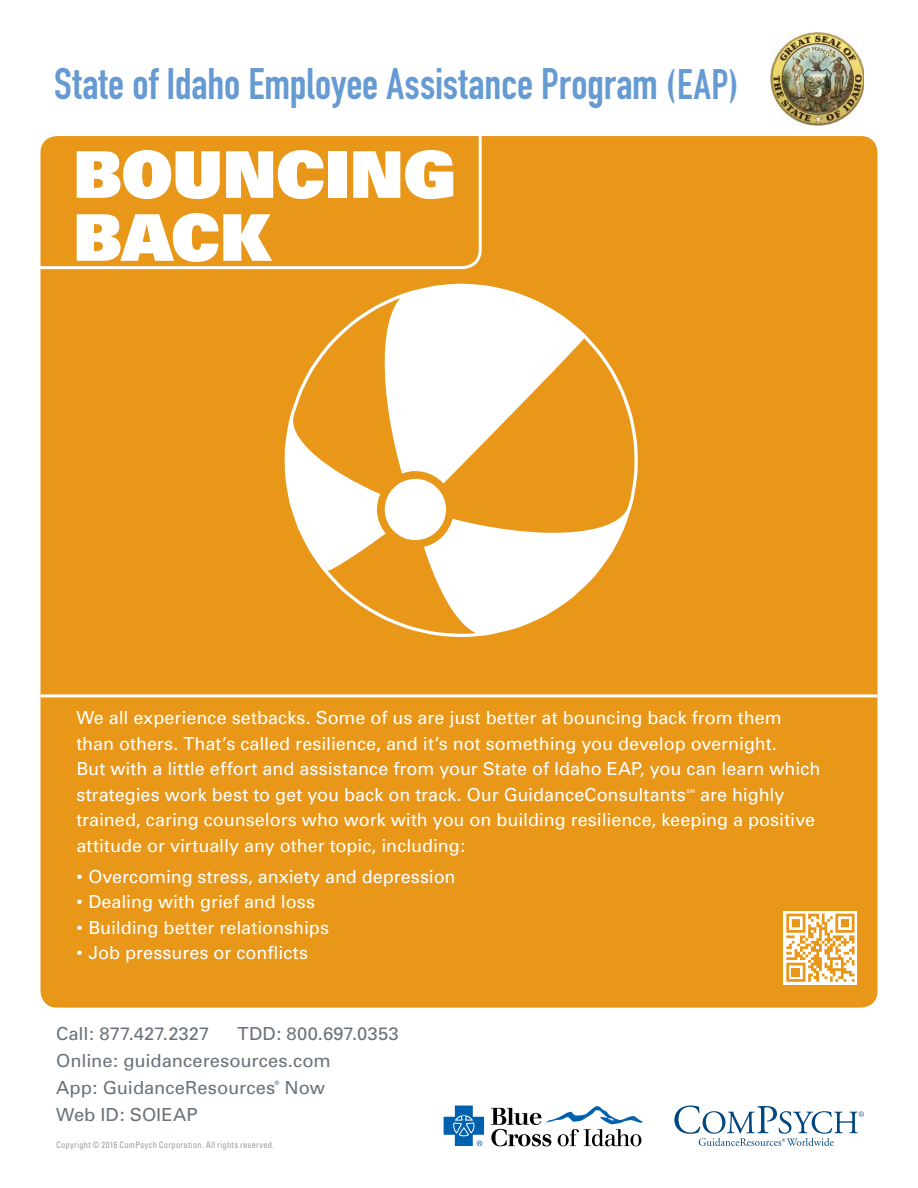
<style>
.page{position:relative;width:918px;height:1188px;background:#fff}
.page>*{position:absolute;margin:0;border:0;box-sizing:border-box;transform-origin:0 0}
.t1{font:900 64.5px/63px "Univers";letter-spacing:-.005em;color:#fff}
.t2{font:43.5px "DIN Engschrift LT Alternate";letter-spacing:-.005em;color:#659ad2}
.t3{font:18px/25.5px "Univers";color:#fff}
.t4{font:18px/27px "Univers";color:#6a737b}
.t5{font:condensed 9px "Univers";letter-spacing:.03em;color:#979da3;scale:.94 1}
.t6{font:6px "Univers";color:#6a737b}
.t7{font:5.25px "Univers";color:#fff}
.s1{font-size:42px}
</style>
<div class="page">
<div style="left:40px;top:136px;width:838px;height:872px;background:#e89719;border-radius:16px"></div>
<svg style="left:284px;top:284px;width:354px;height:353px"></svg>
<svg style="left:40px;top:136px;width:442px;height:133px"></svg>
<hr style="left:40px;top:694px;width:838px;height:3px;background:#fff">
<div style="left:784px;top:911px;width:73px;height:74px;background:#fff"></div>
<svg style="left:786px;top:914px;width:69px;height:68px"></svg>
<img style="left:771px;top:32px;width:93px;height:93px">
<svg style="left:444px;top:1106px;width:40px;height:40px"></svg>
<svg style="left:491px;top:1106px;width:151px;height:40px"></svg>
<svg style="left:674px;top:1106px;width:190px;height:40px"></svg>
<h2 class="t2" style="left:54px;top:58px;width:686px">State of Idaho Employee Assistance Program <span class="s1">(EAP)</span></h2>
<h1 class="t1" style="left:73px;top:141px;width:384px">BOUNCING<br>BACK</h1>
<p class="t3" style="left:76px;top:705px;width:746px">We all experience setbacks. Some of us are just better at bouncing back from them than others. That’s called resilience, and it’s not something you develop overnight.<br>But with a little effort and assistance from your State of Idaho EAP, you can learn which strategies work best to get you back on track. Our GuidanceConsultants</p>
<p class="t3" style="left:76px;top:782px;width:740px;text-indent:624px">are highly trained, caring counselors who work with you on building resilience, keeping a positive attitude or virtually any other topic, including:</p>
<p class="t3" style="left:76px;top:864px;width:381px">• Overcoming stress, anxiety and depression</p>
<p class="t3" style="left:76px;top:889px;width:240px">• Dealing with grief and loss</p>
<p class="t3" style="left:76px;top:915px;width:254px">• Building better relationships</p>
<p class="t3" style="left:76px;top:940px;width:233px">• Job pressures or conflicts</p>
<p class="t7" style="left:687px;top:788px;width:10px">SM</p>
<p class="t4" style="left:56px;top:1021px;width:155px">Call: 877.427.2327</p>
<p class="t4" style="left:56px;top:1021px;width:344px;text-indent:181px">TDD: 800.697.0353<br>Online: guidanceresources.com<br>App: GuidanceResources</p>
<p class="t6" style="left:275px;top:1080px;width:6px">®</p>
<p class="t4" style="left:285px;top:1075px;width:42px">Now</p>
<p class="t4" style="left:56px;top:1102px;width:143px">Web ID: SOIEAP</p>
<p class="t5" style="left:56px;top:1139px;width:234px">Copyright © 2016 ComPsych Corporation. All rights reserved.</p>
</div>
